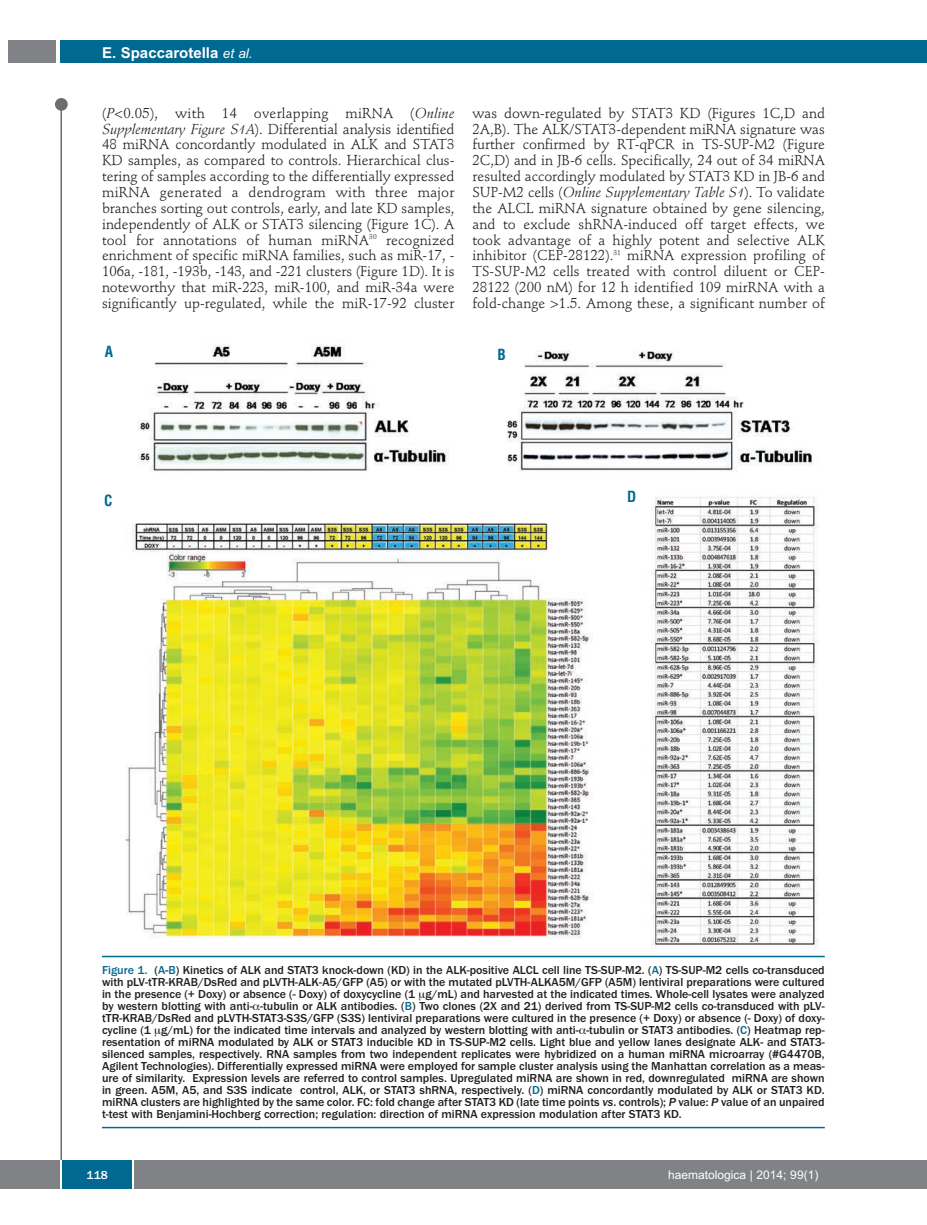
<style>
.page{position:relative;width:927px;height:1225px;background:#fff}
.page>*{position:absolute;margin:0;border:0;box-sizing:border-box;transform-origin:0 0}
.t1{font:700 15px "Arial";color:#fff}
.t2{font:700 condensed 15px "Helvetica";color:#006991}
.t3{font:14.25px/15.9px "Stempel Schneidler";color:#231f20;text-align:justify}
.t4{font:500 12px/12px "Franklin Gothic";color:#231f20;text-align:justify}
.t5{font:12px "Arial";color:#fff}
.t6{font:500 12px "Franklin Gothic";color:#fff}
.s1{font-weight:400;font-style:italic;font-size:13.5px}
.s2{font-style:italic}
.s3{color:#006991}
</style>
<div class="page">
<div style="left:911px;top:40px;width:16px;height:22px;background:#006991"></div>
<div style="left:910px;top:1160px;width:17px;height:28px;background:#808285"></div>
<div style="left:55px;top:98px;width:13px;height:13px;background:#6c6d70;border-radius:50%"></div>
<hr style="left:60px;top:101px;width:2px;height:1061px;background:#6c6d70">
<div style="left:60px;top:40px;width:852px;height:22px;background:#006991"></div>
<div style="left:9px;top:40px;width:47px;height:22px;background:#808285"></div>
<div style="left:0;top:1160px;width:911px;height:28px;background:#808285"></div>
<div style="left:62px;top:1160px;width:71px;height:28px;background:#006991"></div>
<hr style="left:60px;top:1160px;width:2px;height:28px;background:#fff">
<svg style="left:133px;top:1160px;width:1px;height:28px"></svg>
<img style="left:125px;top:345px;width:693px;height:604px">
<hr style="left:102px;top:955px;width:723px;height:2px;background:#006991">
<hr style="left:102px;top:1126px;width:723px;height:2px;background:#006991">
<p class="t1" style="left:102px;top:44px;width:152px">E. Spaccarotella <span class="s1">et al.</span></p>
<p class="t3" style="left:102px;top:106px;width:354px">(<span class="s2">P</span>&lt;0.05), with 14 overlapping miRNA (<span class="s2">Online Supplementary Figure S1A</span>). Differential analysis identified 48 miRNA concordantly modulated in ALK and STAT3<br>KD samples, as compared to controls. Hierarchical clus&shy;tering of samples according to the differentially expressed miRNA generated a dendrogram with three major branches sorting out controls, early, and late KD samples, independently of ALK or STAT3 silencing (Figure 1C). A tool for annotations of human miRNA<sup>30</sup> recognized enrichment of specific miRNA families, such as miR-17, - 106a, -181, -193b, -143, and -221 clusters (Figure 1D). It is noteworthy that miR-223, miR-100, and miR-34a were significantly up-regulated, while the miR-17-92 cluster</p>
<p class="t3" style="left:472px;top:106px;width:354px">was down-regulated by STAT3 KD (Figures 1C,D and 2A,B). The ALK/STAT3-dependent miRNA signature was further confirmed by RT-qPCR in TS-SUP-M2 (Figure 2C,D) and in JB-6 cells. Specifically, 24 out of 34 miRNA resulted accordingly modulated by STAT3 KD in JB-6 and SUP-M2 cells (<span class="s2">Online Supplementary Table S1</span>). To validate the ALCL miRNA signature obtained by gene silencing, and to exclude shRNA-induced off target effects, we took advantage of a highly potent and selective ALK inhibitor (CEP-28122).<sup>31</sup> miRNA expression profiling of TS-SUP-M2 cells treated with control diluent or CEP-28122 (200 nM) for 12 h identified 109 mirRNA with a fold-change &gt;1.5. Among these, a significant number of</p>
<p class="t2" style="left:105px;top:343px;width:10px">A</p>
<p class="t2" style="left:497px;top:346px;width:10px">B</p>
<p class="t2" style="left:104px;top:492px;width:10px">C</p>
<p class="t2" style="left:627px;top:488px;width:11px">D</p>
<p class="t4" style="left:102px;top:964px;width:724px"><span class="s3">Figure 1.</span> (<span class="s3">A</span>-<span class="s3">B</span>) Kinetics of ALK and STAT3 knock-down (KD) in the ALK-positive ALCL cell line TS-SUP-M2. (<span class="s3">A</span>) TS-SUP-M2 cells co-transduced with pLV-tTR-KRAB/DsRed and pLVTH-ALK-A5/GFP (A5) or with the mutated pLVTH-ALKA5M/GFP (A5M) lentiviral preparations were cultured in the presence (+ Doxy) or absence (- Doxy) of doxycycline (1 g/mL) and harvested at the indicated times. Whole-cell lysates were analyzed by western blotting with anti- -tubulin or ALK antibodies. (<span class="s3">B</span>) Two clones (2X and 21) derived from TS-SUP-M2 cells co-transduced with pLV&shy;tTR-KRAB/DsRed and pLVTH-STAT3-S3S/GFP (S3S) lentiviral preparations were cultured in the presence (+ Doxy) or absence (- Doxy) of doxy&shy;cycline (1 g/mL) for the indicated time intervals and analyzed by western blotting with anti- -tubulin or STAT3 antibodies. (<span class="s3">C</span>) Heatmap rep&shy;resentation of miRNA modulated by ALK or STAT3 inducible KD in TS-SUP-M2 cells. Light blue and yellow lanes designate ALK- and STAT3- silenced samples, respectively. RNA samples from two independent replicates were hybridized on a human miRNA microarray (#G4470B, Agilent Technologies). Differentially expressed miRNA were employed for sample cluster analysis using the Manhattan correlation as a meas&shy;ure of similarity. Expression levels are referred to control samples. Upregulated miRNA are shown in red, downregulated miRNA are shown in green. A5M, A5, and S3S indicate control, ALK, or STAT3 shRNA, respectively. (<span class="s3">D</span>) miRNA concordantly modulated by ALK or STAT3 KD. miRNA clusters are highlighted by the same color. FC: fold change after STAT3 KD (late time points <span class="s2">vs</span>. controls); <span class="s2">P</span> value: <span class="s2">P</span> value of an unpaired t-test with Benjamini-Hochberg correction; regulation: direction of miRNA expression modulation after STAT3 KD.</p>
<p class="t6" style="left:87px;top:1167px;width:23px">118</p>
<p class="t5" style="left:668px;top:1167px;width:152px">haematologica | 2014; 99(1)</p>
</div>
